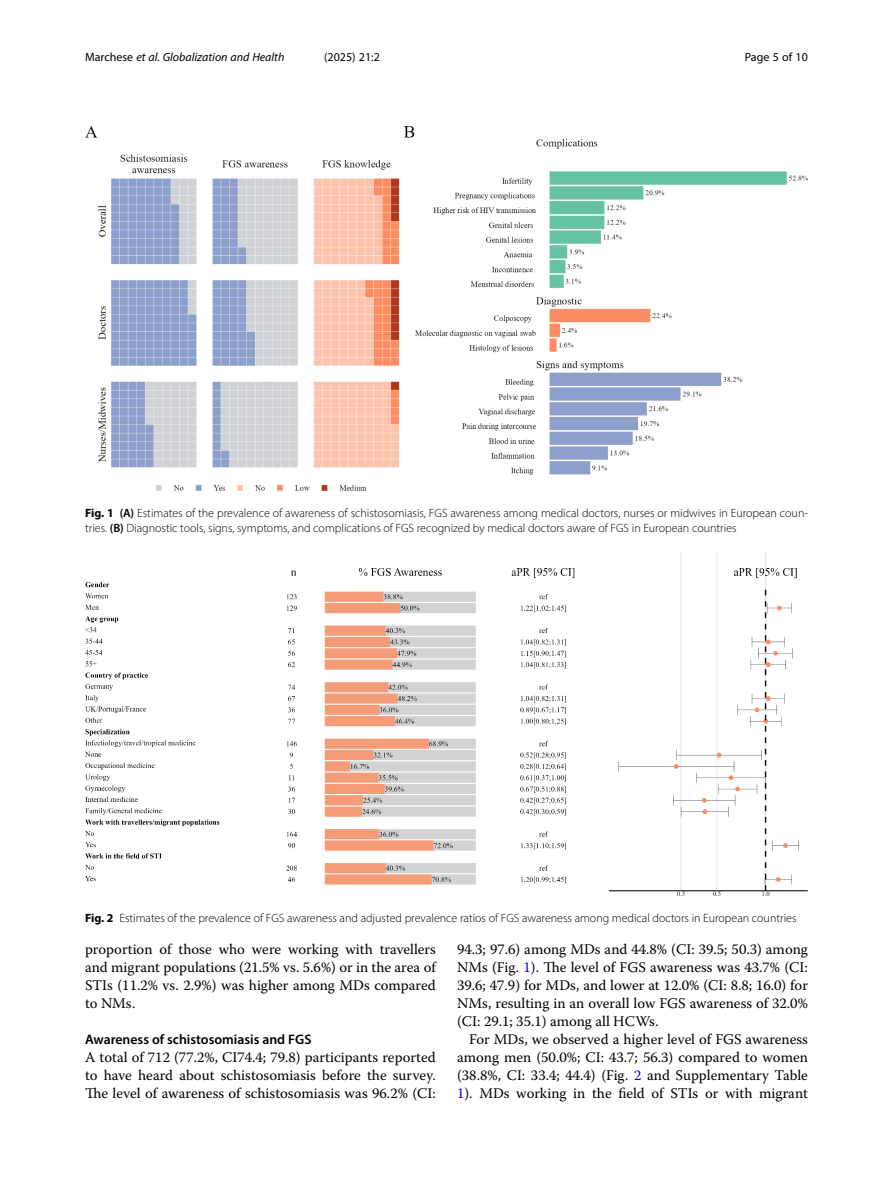
<style>
.page{position:relative;width:893px;height:1191px;background:#fff}
.page>*{position:absolute;margin:0;border:0;box-sizing:border-box;transform-origin:0 0}
.Body_Text{font:14.7px/18px "Warnock Pro";color:#000;text-align:justify}
.Body_Text_Indent{font:14.7px/18px "Warnock Pro";color:#000;text-align:justify}
.Head_2{font:600 13.8px "Myriad Pro";color:#000}
.Figure_Caption{font:300 12px/15px "Myriad Pro";color:#000}
.t1{font:italic 12px "Myriad Pro";color:#000}
.t2{font:12px "Myriad Pro";color:#000}
.s1{font-style:normal}
.s2{font-weight:700}
.s3{font-weight:600}
.s4{color:#00f}
</style>
<div class="page">
<img style="left:85px;top:551px;width:723px;height:344px">
<img style="left:85px;top:126px;width:723px;height:364px">
<p class="t1" style="left:85px;top:50px;width:201px"><span class="s1">Marchese</span> et al. Globalization and Health</p>
<p class="t2" style="left:324px;top:50px;width:57px">(2025) 21:2</p>
<p class="t2" style="left:745px;top:50px;width:65px">Page 5 of 10</p>
<p class="Figure_Caption" style="left:85px;top:505px;width:724px"><span class="s2">Fig. 1</span> <span class="s3">(A)</span> Estimates of the prevalence of awareness of schistosomiasis, FGS awareness among medical doctors, nurses or midwives in European coun&shy;tries. <span class="s3">(B)</span> Diagnostic tools, signs, symptoms, and complications of FGS recognized by medical doctors aware of FGS in European countries</p>
<p class="Figure_Caption" style="left:85px;top:910px;width:713px"><span class="s2">Fig. 2</span> Estimates of the prevalence of FGS awareness and adjusted prevalence ratios of FGS awareness among medical doctors in European countries</p>
<p class="Body_Text_Indent" style="left:85px;top:940px;width:352px">proportion of those who were working with travellers and migrant populations (21.5% vs. 5.6%) or in the area of STIs (11.2% vs. 2.9%) was higher among MDs compared to NMs.</p>
<p class="Head_2" style="left:85px;top:1031px;width:228px">Awareness of schistosomiasis and FGS</p>
<p class="Body_Text" style="left:85px;top:1048px;width:352px">A total of 712 (77.2%, CI74.4; 79.8) participants reported to have heard about schistosomiasis before the survey.<br>The level of awareness of schistosomiasis was 96.2% (CI:</p>
<p class="Body_Text" style="left:457px;top:940px;width:352px">94.3; 97.6) among MDs and 44.8% (CI: 39.5; 50.3) among NMs (Fig. <span class="s4">1</span>). The level of FGS awareness was 43.7% (CI:<br>39.6; 47.9) for MDs, and lower at 12.0% (CI: 8.8; 16.0) for NMs, resulting in an overall low FGS awareness of 32.0% (CI: 29.1; 35.1) among all HCWs.</p>
<p class="Body_Text_Indent" style="left:457px;top:1030px;width:352px;text-indent:12px">For MDs, we observed a higher level of FGS awareness among men (50.0%; CI: 43.7; 56.3) compared to women (38.8%, CI: 33.4; 44.4) (Fig. <span class="s4">2</span> and Supplementary Table <span class="s4">1</span>). MDs working in the field of STIs or with migrant</p>
</div>
